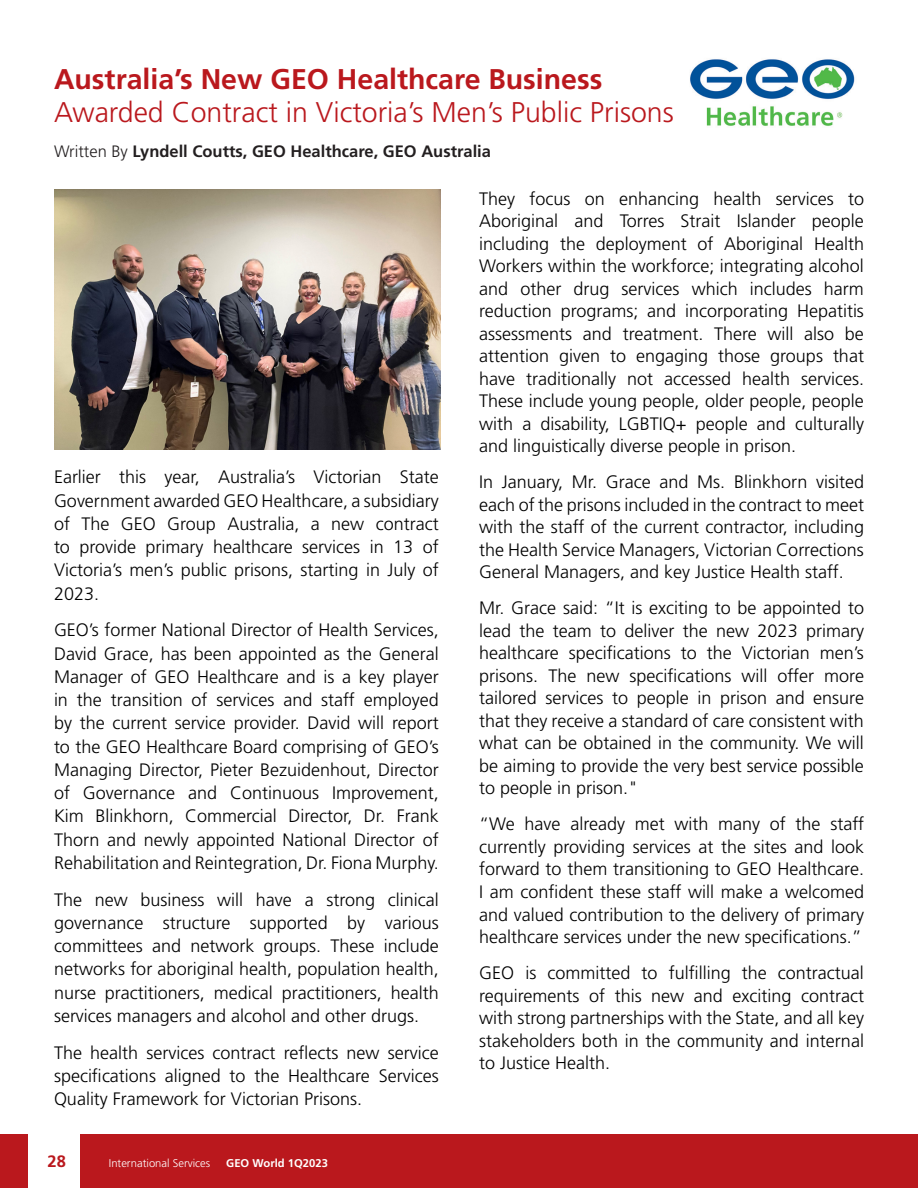
<style>
.page{position:relative;width:918px;height:1188px;background:#fff}
.page>*{position:absolute;margin:0;border:0;box-sizing:border-box;transform-origin:0 0}
._2nd_paragraph_style{font:300 28.5px/33px "Frutiger LT Std";color:#ba181d}
._2nd_paragraph_style-2{font:300 18px/22.5px "Frutiger LT Std";color:#000;text-align:justify}
.t1{font:700 16.5px "Frutiger LT Std";color:#231f20}
.t2{font:700 16.5px "Frutiger LT Std";color:#ba181d}
.t3{font:300 11.25px "Frutiger LT Std";color:#fff}
.t4{font:700 11.25px "Frutiger LT Std";color:#fff}
.s1{font-weight:700}
.s2{font-weight:300}
</style>
<div class="page">
<div style="left:0;top:1134px;width:918px;height:54px;background:#ba181d"></div>
<div style="left:28px;top:1134px;width:52px;height:54px;background:#fff"></div>
<img style="left:54px;top:189px;width:387px;height:261px">
<img style="left:690px;top:59px;width:165px;height:67px">
<p class="_2nd_paragraph_style" style="left:54px;top:63px;width:621px"><span class="s1">Australia’s New GEO Healthcare Business<br></span>Awarded Contract in Victoria’s Men’s Public Prisons</p>
<p class="t1" style="left:54px;top:142px;width:439px"><span class="s2">Written By</span> Lyndell Coutts, GEO Healthcare, GEO Australia</p>
<p class="_2nd_paragraph_style-2" style="left:54px;top:466px;width:386px;line-height:23.2px">Earlier this year, Australia’s Victorian State Government awarded GEO Healthcare, a subsidiary of The GEO Group Australia, a new contract to provide primary healthcare services in 13 of Victoria’s men’s public prisons, starting in July of 2023.</p>
<p class="_2nd_paragraph_style-2" style="left:54px;top:619px;width:386px;line-height:23.2px">GEO’s former National Director of Health Services, David Grace, has been appointed as the General Manager of GEO Healthcare and is a key player in the transition of services and staff employed by the current service provider. David will report to the GEO Healthcare Board comprising of GEO’s Managing Director, Pieter Bezuidenhout, Director of Governance and Continuous Improvement, Kim Blinkhorn, Commercial Director, Dr. Frank Thorn and newly appointed National Director of Rehabilitation and Reintegration, Dr. Fiona Murphy.</p>
<p class="_2nd_paragraph_style-2" style="left:54px;top:888px;width:386px;line-height:23.2px">The new business will have a strong clinical governance structure supported by various committees and network groups. These include networks for aboriginal health, population health, nurse practitioners, medical practitioners, health services managers and alcohol and other drugs.</p>
<p class="_2nd_paragraph_style-2" style="left:54px;top:1041px;width:386px;line-height:23.2px">The health services contract reflects new service specifications aligned to the Healthcare Services Quality Framework for Victorian Prisons.</p>
<p class="t2" style="left:48px;top:1152px;width:20px">28</p>
<p class="t3" style="left:109px;top:1157px;width:103px">International Services</p>
<p class="t4" style="left:226px;top:1157px;width:103px">GEO World 1Q2023</p>
<p class="_2nd_paragraph_style-2" style="left:479px;top:187px;width:386px">They focus on enhancing health services to Aboriginal and Torres Strait Islander people including the deployment of Aboriginal Health Workers within the workforce; integrating alcohol and other drug services which includes harm reduction programs; and incorporating Hepatitis assessments and treatment. There will also be attention given to engaging those groups that have traditionally not accessed health services.<br>These include young people, older people, people with a disability, LGBTIQ+ people and culturally and linguistically diverse people in prison.</p>
<p class="_2nd_paragraph_style-2" style="left:479px;top:471px;width:386px">In January, Mr. Grace and Ms. Blinkhorn visited each of the prisons included in the contract to meet with the staff of the current contractor, including the Health Service Managers, Victorian Corrections General Managers, and key Justice Health staff.</p>
<p class="_2nd_paragraph_style-2" style="left:479px;top:597px;width:386px">Mr. Grace said: “It is exciting to be appointed to lead the team to deliver the new 2023 primary healthcare specifications to the Victorian men’s prisons. The new specifications will offer more tailored services to people in prison and ensure that they receive a standard of care consistent with what can be obtained in the community. We will be aiming to provide the very best service possible to people in prison."</p>
<p class="_2nd_paragraph_style-2" style="left:479px;top:813px;width:386px">“We have already met with many of the staff currently providing services at the sites and look forward to them transitioning to GEO Healthcare.<br>I am confident these staff will make a welcomed and valued contribution to the delivery of primary healthcare services under the new specifications.”</p>
<p class="_2nd_paragraph_style-2" style="left:479px;top:962px;width:386px">GEO is committed to fulfilling the contractual requirements of this new and exciting contract with strong partnerships with the State, and all key stakeholders both in the community and internal to Justice Health.</p>
</div>
